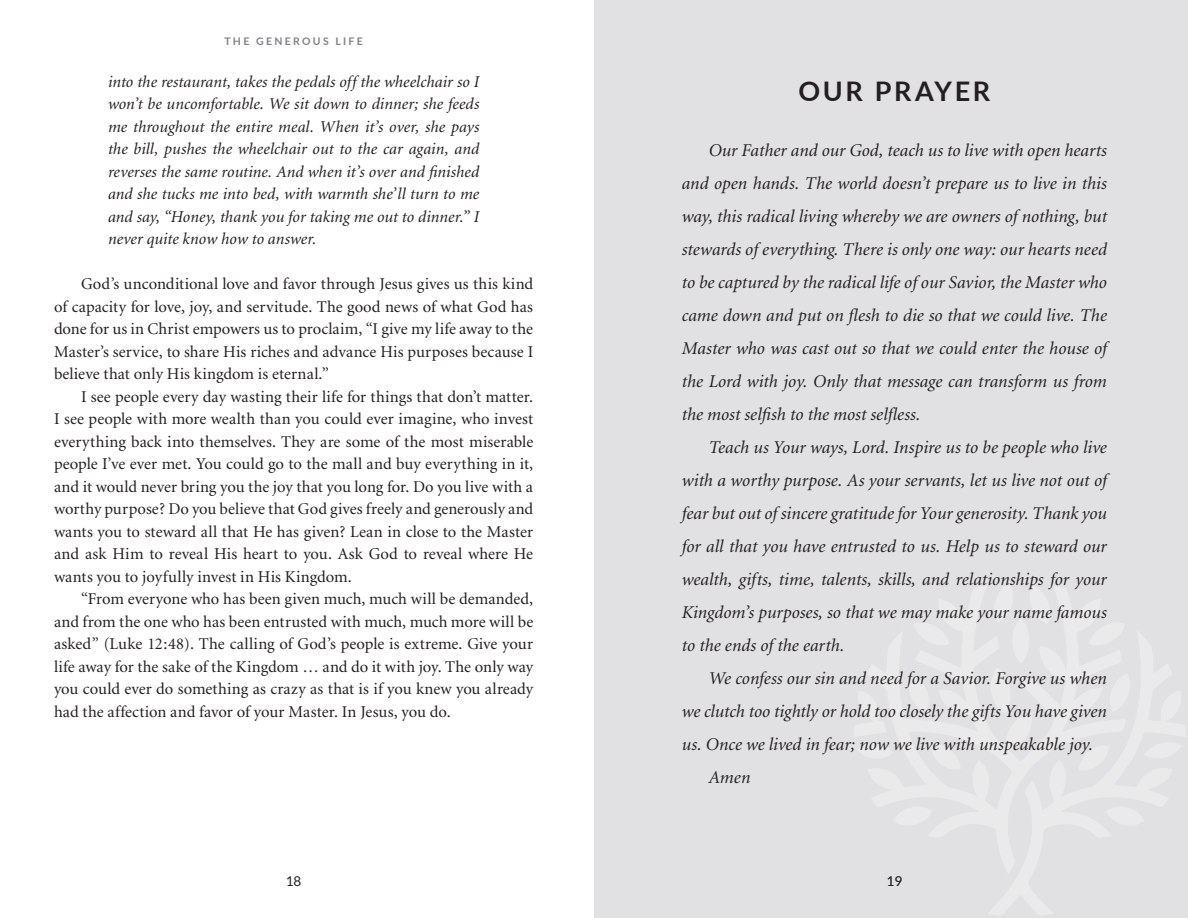
<style>
.page{position:relative;width:1188px;height:918px;background:#fff}
.page>*{position:absolute;margin:0;border:0;box-sizing:border-box;transform-origin:0 0}
.t1{font:700 27px "Lato";letter-spacing:.095em;color:#231f20}
.Body{font:italic 18px/33px "Minion";color:#231f20;text-align:justify}
.Body-2{font:16.5px/22.5px "Minion";letter-spacing:.005em;color:#231f20;text-align:justify}
.Body-3{font:italic 16.5px/22.5px "Minion";letter-spacing:.005em;color:#231f20;text-align:justify}
.t2{font:13.5px "Lato";color:#231f20}
.t3{font:700 10.5px "Lato";letter-spacing:.22em;color:#808285}
</style>
<div class="page">
<div style="left:594px;top:0;width:594px;height:918px;background:#e1e1e3"></div>
<p class="t3" style="left:224px;top:33px;width:140px">THE GENEROUS LIFE</p>
<p class="Body-3" style="left:108px;top:71px;width:373px">into the restaurant, takes the pedals off the wheelchair so I won’t be uncomfortable. We sit down to dinner; she feeds me throughout the entire meal. When it’s over, she pays the bill, pushes the wheelchair out to the car again, and reverses the same routine. And when it’s over and finished and she tucks me into bed, with warmth she’ll turn to me and say, “Honey, thank you for taking me out to dinner.” I never quite know how to answer.</p>
<p class="Body-2" style="left:54px;top:273px;width:481px;text-indent:27px">God’s unconditional love and favor through Jesus gives us this kind of capacity for love, joy, and servitude. The good news of what God has done for us in Christ empowers us to proclaim, “I give my life away to the Master’s service, to share His riches and advance His purposes because I believe that only His kingdom is eternal.”</p>
<p class="Body-2" style="left:54px;top:386px;width:481px;text-indent:27px">I see people every day wasting their life for things that don’t matter.<br>I see people with more wealth than you could ever imagine, who invest everything back into themselves. They are some of the most miserable people I’ve ever met. You could go to the mall and buy everything in it, and it would never bring you the joy that you long for. Do you live with a worthy purpose? Do you believe that God gives freely and generously and wants you to steward all that He has given? Lean in close to the Master and ask Him to reveal His heart to you. Ask God to reveal where He wants you to joyfully invest in His Kingdom.</p>
<p class="Body-2" style="left:54px;top:588px;width:481px;text-indent:27px">“From everyone who has been given much, much will be demanded, and from the one who has been entrusted with much, much more will be asked” (Luke 12:48). The calling of God’s people is extreme. Give your life away for the sake of the Kingdom … and do it with joy. The only way you could ever do something as crazy as that is if you knew you already had the affection and favor of your Master. In Jesus, you do.</p>
<p class="t2" style="left:286px;top:874px;width:17px">18</p>
<p class="t1" style="left:799px;top:71px;width:193px">OUR PRAYER</p>
<p class="Body" style="left:682px;top:135px;width:427px;text-indent:27px">Our Father and our God, teach us to live with open hearts and open hands. The world doesn’t prepare us to live in this way, this radical living whereby we are owners of nothing, but stewards of everything. There is only one way: our hearts need to be captured by the radical life of our Savior, the Master who came down and put on flesh to die so that we could live. The Master who was cast out so that we could enter the house of the Lord with joy. Only that message can transform us from the most selfish to the most selfless.</p>
<p class="Body" style="left:682px;top:432px;width:427px;text-indent:27px">Teach us Your ways, Lord. Inspire us to be people who live with a worthy purpose. As your servants, let us live not out of fear but out of sincere gratitude for Your generosity. Thank you for all that you have entrusted to us. Help us to steward our wealth, gifts, time, talents, skills, and relationships for your Kingdom’s purposes, so that we may make your name famous to the ends of the earth.</p>
<p class="Body" style="left:682px;top:663px;width:427px;text-indent:27px">We confess our sin and need for a Savior. Forgive us when we clutch too tightly or hold too closely the gifts You have given us. Once we lived in fear; now we live with unspeakable joy.</p>
<p class="Body" style="left:709px;top:762px;width:43px">Amen</p>
<p class="t2" style="left:887px;top:874px;width:17px">19</p>
</div>
